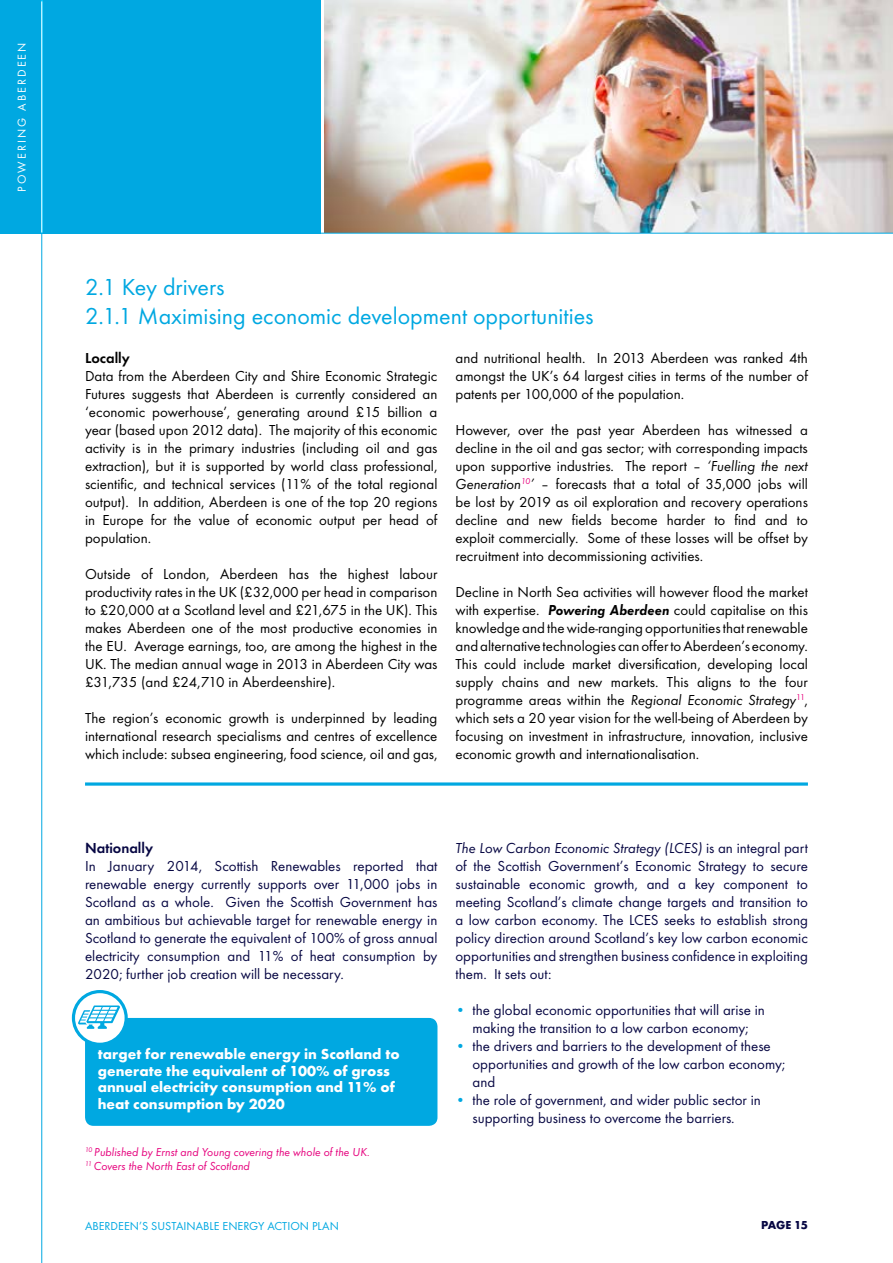
<style>
.page{position:relative;width:893px;height:1263px;background:#fff}
.page>*{position:absolute;margin:0;border:0;box-sizing:border-box;transform-origin:0 0}
.t1{font:24px/28.8px "Futura T";color:#00a8e1}
.t2{font:15px/18px "Futura T";color:#000;text-align:justify}
.t3{font:15px/18px "Futura T";color:#070743;text-align:justify}
.t4{font:700 15px/16.5px "Futura T";color:#fff}
.t5{font:600 15px "Futura T";color:#070743}
.t6{font:600 15px "Futura T";color:#000}
.t7{font:italic 12px/14.4px "Futura T";color:#e6007d}
.t8{font:12px "Futura T";color:#00a8e1}
.t9{font:12px "Futura T";letter-spacing:.17em;color:#fff}
.t10{font:700 12px "Futura T";letter-spacing:-.03em;color:#070743}
.s1{font-style:italic}
.s2{font-weight:600;font-style:italic}
.s3{color:#00a8e1}
</style>
<div class="page">
<img style="left:325px;top:0;width:568px;height:233px">
<div style="left:41px;top:0;width:279px;height:233px;background:#00a8e1"></div>
<div style="left:0;top:0;width:43px;height:233px;background:#00a8e1"></div>
<hr style="left:41px;top:233px;width:1px;height:1030px;background:#00a8e1">
<hr style="left:41px;top:1px;width:1px;height:232px;background:#fff">
<hr style="left:0;top:233px;width:893px;height:1px;background:#00a8e1">
<svg style="left:85px;top:782px;width:723px;height:4px;background:#33b9e6"></svg>
<div style="left:85px;top:1018px;width:352px;height:108px;background:#00a8e1;border-radius:9px"></div>
<svg style="left:73px;top:991px;width:53px;height:53px"></svg>
<div style="left:72px;top:990px;width:56px;height:56px;border:3px solid #00a8e1;border-radius:50%"></div>
<svg style="left:78px;top:1005px;width:42px;height:24px"></svg>
<p class="t9" style="left:15px;top:192px;width:151px;rotate:-90deg">POWERING ABERDEEN</p>
<h1 class="t1" style="left:85px;top:272px;width:510px">2.1 Key drivers<br>2.1.1 Maximising economic development opportunities</h1>
<p class="t6" style="left:85px;top:349px;width:46px">Locally</p>
<p class="t2" style="left:85px;top:367px;width:354px">Data from the Aberdeen City and Shire Economic Strategic Futures suggests that Aberdeen is currently considered an ‘economic powerhouse’, generating around £15 billion a year (based upon 2012 data). The majority of this economic activity is in the primary industries (including oil and gas extraction), but it is supported by world class professional, scientific, and technical services (11% of the total regional output). In addition, Aberdeen is one of the top 20 regions in Europe for the value of economic output per head of population.</p>
<p class="t2" style="left:85px;top:565px;width:354px">Outside of London, Aberdeen has the highest labour productivity rates in the UK (£32,000 per head in comparison to £20,000 at a Scotland level and £21,675 in the UK). This makes Aberdeen one of the most productive economies in the EU. Average earnings, too, are among the highest in the UK. The median annual wage in 2013 in Aberdeen City was £31,735 (and £24,710 in Aberdeenshire).</p>
<p class="t2" style="left:85px;top:709px;width:354px">The region’s economic growth is underpinned by leading international research specialisms and centres of excellence which include: subsea engineering, food science, oil and gas,</p>
<p class="t2" style="left:455px;top:349px;width:354px">and nutritional health. In 2013 Aberdeen was ranked 4th amongst the UK’s 64 largest cities in terms of the number of patents per 100,000 of the population.</p>
<p class="t2" style="left:455px;top:421px;width:354px">However, over the past year Aberdeen has witnessed a decline in the oil and gas sector; with corresponding impacts upon supportive industries. The report – <span class="s1">‘Fuelling the next Generation</span><sup>10</sup><span class="s1">’</span> – forecasts that a total of 35,000 jobs will be lost by 2019 as oil exploration and recovery operations decline and new fields become harder to find and to exploit commercially. Some of these losses will be offset by recruitment into decommissioning activities.</p>
<p class="t2" style="left:455px;top:583px;width:354px">Decline in North Sea activities will however flood the market with expertise. <span class="s2">Powering Aberdeen</span> could capitalise on this knowledge and the wide-ranging opportunities that renewable and alternative technologies can offer to Aberdeen’s economy.<br>This could include market diversification, developing local supply chains and new markets. This aligns to the four programme areas within the <span class="s1">Regional Economic Strategy</span><sup>11</sup>, which sets a 20 year vision for the well-being of Aberdeen by focusing on investment in infrastructure, innovation, inclusive economic growth and internationalisation.</p>
<p class="t5" style="left:85px;top:839px;width:70px">Nationally</p>
<p class="t3" style="left:85px;top:857px;width:354px">In January 2014, Scottish Renewables reported that renewable energy currently supports over 11,000 jobs in Scotland as a whole. Given the Scottish Government has an ambitious but achievable target for renewable energy in Scotland to generate the equivalent of 100% of gross annual electricity consumption and 11% of heat consumption by 2020; further job creation will be necessary.</p>
<p class="t4" style="left:98px;top:1046px;width:303px">target for renewable energy in Scotland to generate the equivalent of 100% of gross annual electricity consumption and 11% of heat consumption by 2020</p>
<p class="t7" style="left:85px;top:1144px;width:287px"><sup>10</sup> Published by Ernst and Young covering the whole of the UK.<br><sup>11</sup> Covers the North East of Scotland</p>
<p class="t3" style="left:455px;top:839px;width:354px"><span class="s1">The Low Carbon Economic Strategy (LCES)</span> is an integral part of the Scottish Government’s Economic Strategy to secure sustainable economic growth, and a key component to meeting Scotland’s climate change targets and transition to a low carbon economy. The LCES seeks to establish strong policy direction around Scotland’s key low carbon economic opportunities and strengthen business confidence in exploiting them. It sets out:</p>
<p class="t3" style="left:455px;top:1001px;width:311px;text-align:center"><span class="s3">•</span> the global economic opportunities that will arise in making the transition to a low carbon economy;</p>
<p class="t3" style="left:472px;top:1037px;width:314px;text-align:left;text-indent:-17px"><span class="s3">•</span> the drivers and barriers to the development of these opportunities and growth of the low carbon economy; and</p>
<p class="t3" style="left:472px;top:1091px;width:290px;text-indent:-17px"><span class="s3">•</span> the role of government, and wider public sector in supporting business to overcome the barriers.</p>
<p class="t8" style="left:85px;top:1219px;width:255px">ABERDEEN’S SUSTAINABLE ENERGY ACTION PLAN</p>
<p class="t10" style="left:761px;top:1218px;width:48px">PAGE 15</p>
</div>
